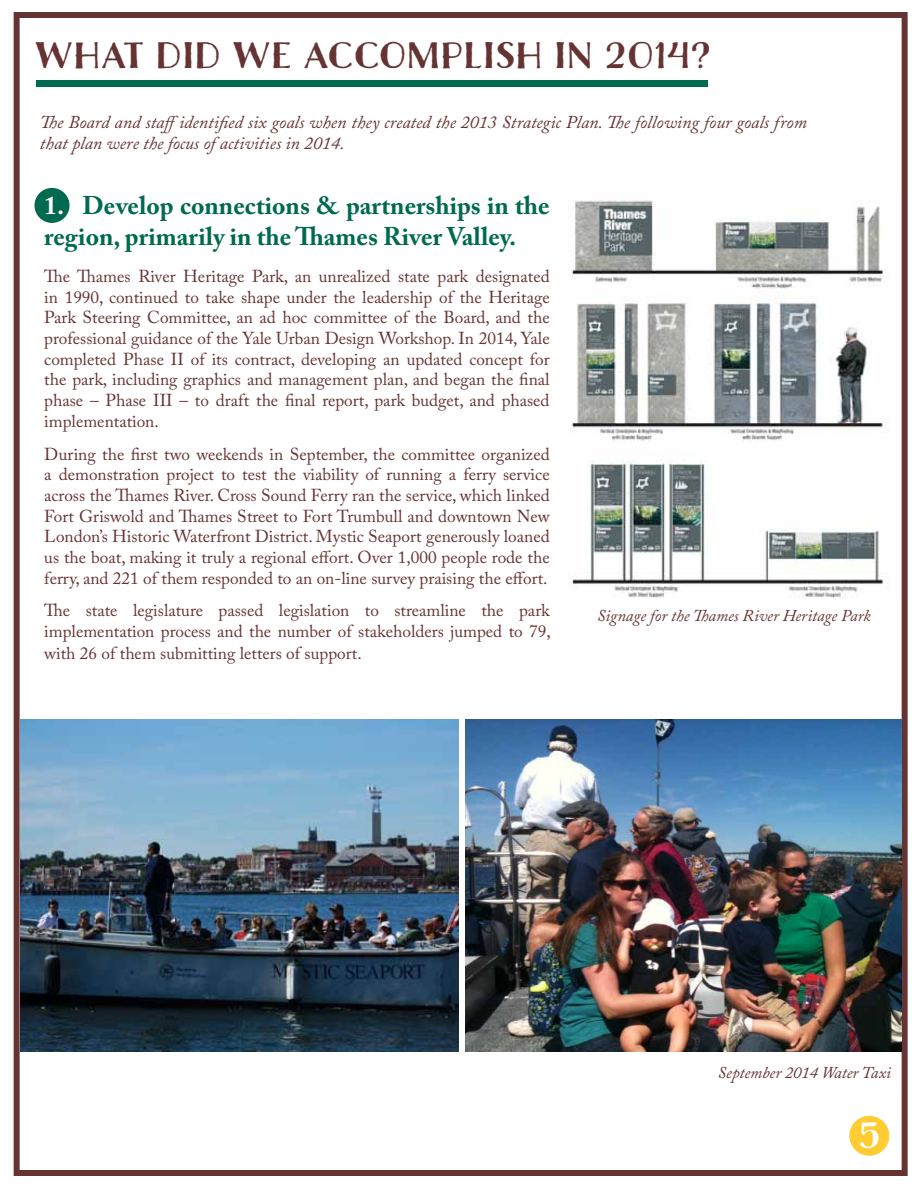
<style>
.page{position:relative;width:918px;height:1188px;background:#fff}
.page>*{position:absolute;margin:0;border:0;box-sizing:border-box;transform-origin:0 0}
.t1{font:39px "Charcuterie Contrast";letter-spacing:.05em;color:#633}
.t2{font:39px "Charcuterie Contrast";color:#fff}
.t3{font:700 25.5px/30.6px "Adobe Caslon Pro";color:#006a51}
.t4{font:italic 18px/21.6px "Adobe Caslon Pro";color:#633}
.t5{font:17.25px/20.7px "Adobe Caslon Pro";color:#633;text-align:justify}
.t6{font:italic 16.5px "Adobe Caslon Pro";color:#633}
.s1{color:#fff}
</style>
<div class="page">
<div style="left:14px;top:12px;width:894px;height:1164px;border:6px solid #633"></div>
<div style="left:850px;top:1116px;width:39px;height:39px;background:#fc3;border-radius:50%"></div>
<div style="left:849px;top:1116px;width:40px;height:40px;border:1px solid #fc3;border-radius:50%"></div>
<div style="left:35px;top:188px;width:35px;height:35px;background:#006a51;border-radius:50%"></div>
<div style="left:36px;top:80px;width:671px;height:6px;background:#006a51"></div>
<img style="left:21px;top:720px;width:438px;height:332px">
<img style="left:466px;top:719px;width:436px;height:333px">
<img style="left:569px;top:200px;width:319px;height:398px">
<h1 class="t1" style="left:36px;top:32px;width:675px">WHAT DID WE ACCOMPLISH IN 2014?</h1>
<p class="t4" style="left:40px;top:111px;width:768px">The Board and staffidentified six goals when they created the 2013 Strategic Plan. The following four goals from that plan were the focus of activities in 2014.</p>
<h2 class="t3" style="left:44px;top:190px;width:507px"><span class="s1">1.</span> Develop connections &amp; partnerships in the region, primarily in the Thames River Valley.</h2>
<p class="t5" style="left:44px;top:266px;width:507px">The Thames River Heritage Park, an unrealized state park designated in 1990, continued to take shape under the leadership of the Heritage Park Steering Committee, an ad hoc committee of the Board, and the professional guidance of the Yale Urban Design Workshop. In 2014, Yale completed Phase II of its contract, developing an updated concept for the park, including graphics and management plan, and began the final phase – Phase III – to draft the final report, park budget, and phased implementation.</p>
<p class="t5" style="left:44px;top:443px;width:507px">During the first two weekends in September, the committee organized a demonstration project to test the viability of running a ferry service across the Thames River. Cross Sound Ferry ran the service, which linked Fort Griswold and Thames Street to Fort Trumbull and downtown New London’s Historic Waterfront District. Mystic Seaport generously loaned us the boat, making it truly a regional effort. Over 1,000 people rode the ferry, and 221 of them responded to an on-line survey praising the effort.</p>
<p class="t5" style="left:44px;top:600px;width:508px;line-height:21.1px">The state legislature passed legislation to streamline the park implementation process and the number of stakeholders jumped to 79, with 26 of them submitting letters of support.</p>
<p class="t6" style="left:597px;top:606px;width:275px">Signage for the Thames River Heritage Park</p>
<p class="t6" style="left:718px;top:1062px;width:175px">September 2014 Water Taxi</p>
<h1 class="t2" style="left:860px;top:1113px;width:22px">5</h1>
</div>
